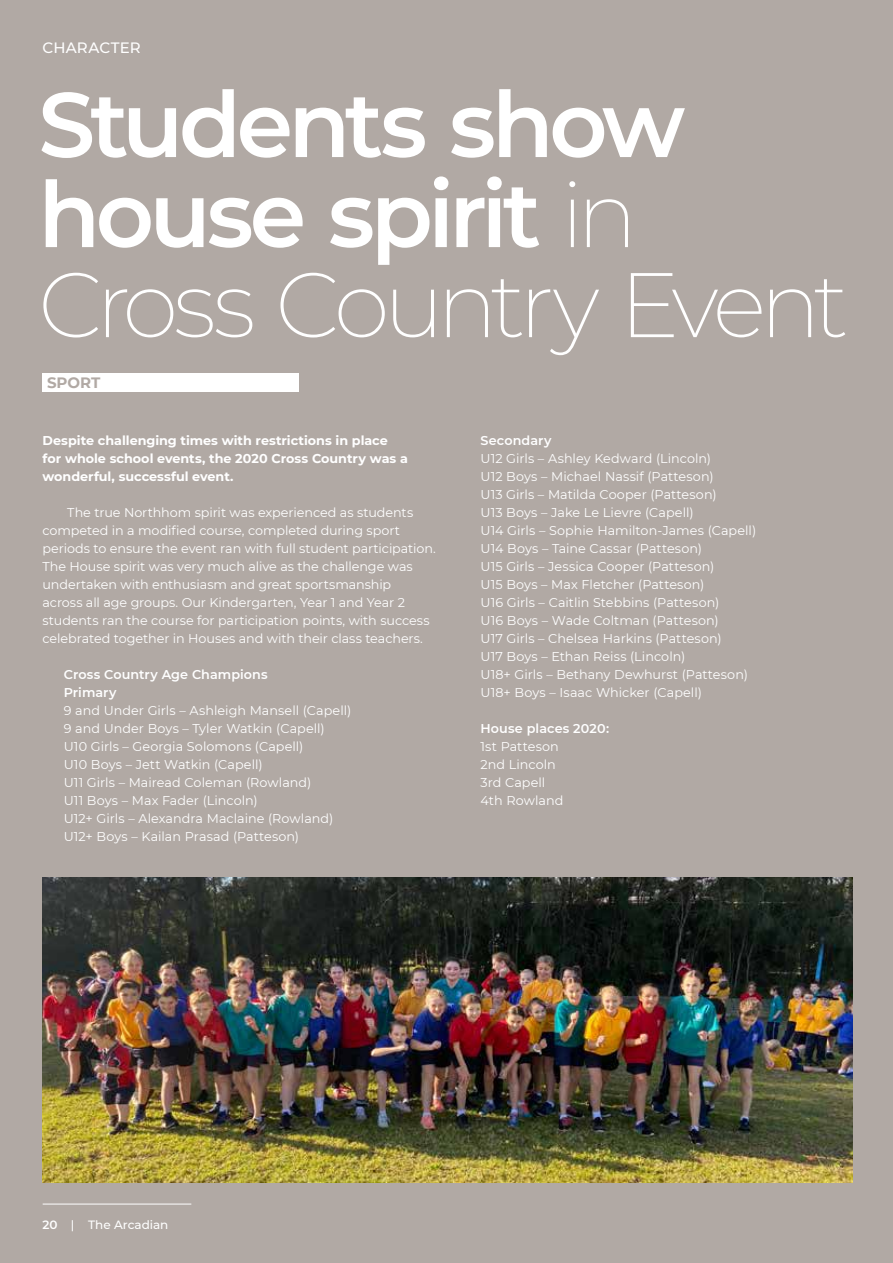
<style>
.page{position:relative;width:893px;height:1263px;background:#b1a9a4}
.page>*{position:absolute;margin:0;border:0;box-sizing:border-box;transform-origin:0 0}
.t1{font:600 91.5px/90px "Montserrat";letter-spacing:-.05em;color:#fff}
.t2{font:500 15px "Montserrat";letter-spacing:.015em;color:#fff}
.t3{font:700 15px "Montserrat";color:#b1a9a4}
.t4{font:12.75px/18px "Montserrat";color:#fff}
.t5{font:700 12.75px/18px "Montserrat";color:#fff}
.t6{font:600 12.75px/18px "Montserrat";letter-spacing:.005em;color:#fff}
.t7{font:500 12px "Montserrat";color:#fff}
.s1{font-weight:200}
.s2{font-weight:600}
</style>
<div class="page">
<img style="left:43px;top:877px;width:809px;height:305px">
<div style="left:43px;top:373px;width:256px;height:18px;background:#fff"></div>
<hr style="left:43px;top:1204px;width:148px;height:1px;background:#fff">
<p class="t2" style="left:43px;top:37px;width:100px">CHARACTER</p>
<h1 class="t1" style="left:38px;top:75px;width:812px">Students show house spirit <span class="s1">in<br>Cross Country Event</span></h1>
<p class="t3" style="left:47px;top:371px;width:55px">SPORT</p>
<p class="t5" style="left:43px;top:431px;width:367px">Despite challenging times with restrictions in place for whole school events, the 2020 Cross Country was a wonderful, successful event.</p>
<p class="t4" style="left:43px;top:503px;width:395px;text-indent:25px">The true Northhom spirit was experienced as students competed in a modified course, completed during sport periods to ensure the event ran with full student participation.<br>The House spirit was very much alive as the challenge was undertaken with enthusiasm and great sportsmanship<br>across all age groups. Our Kindergarten, Year 1 and Year 2 students ran the course for participation points, with success celebrated together in Houses and with their class teachers.</p>
<p class="t6" style="left:64px;top:665px;width:205px">Cross Country Age Champions<br>Primary</p>
<p class="t4" style="left:64px;top:701px;width:289px">9 and Under Girls – Ashleigh Mansell (Capell)<br>9 and Under Boys – Tyler Watkin (Capell)<br>U10 Girls – Georgia Solomons (Capell)<br>U10 Boys – Jett Watkin (Capell)<br>U11 Girls – Mairead Coleman (Rowland)<br>U11 Boys – Max Fader (Lincoln)<br>U12+ Girls – Alexandra Maclaine (Rowland)<br>U12+ Boys – Kailan Prasad (Patteson)</p>
<p class="t6" style="left:480px;top:431px;width:72px">Secondary</p>
<p class="t4" style="left:480px;top:449px;width:277px">U12 Girls – Ashley Kedward (Lincoln)<br>U12 Boys – Michael Nassif (Patteson)<br>U13 Girls – Matilda Cooper (Patteson)<br>U13 Boys – Jake Le Lievre (Capell)<br>U14 Girls – Sophie Hamilton-James (Capell)<br>U14 Boys – Taine Cassar (Patteson)<br>U15 Girls – Jessica Cooper (Patteson)<br>U15 Boys – Max Fletcher (Patteson)<br>U16 Girls – Caitlin Stebbins (Patteson)<br>U16 Boys – Wade Coltman (Patteson)<br>U17 Girls – Chelsea Harkins (Patteson)<br>U17 Boys – Ethan Reiss (Lincoln)<br>U18+ Girls – Bethany Dewhurst (Patteson)<br>U18+ Boys – Isaac Whicker (Capell)</p>
<p class="t6" style="left:480px;top:719px;width:130px">House places 2020:</p>
<p class="t4" style="left:480px;top:737px;width:84px">1st Patteson<br>2nd Lincoln<br>3rd Capell<br>4th Rowland</p>
<p class="t7" style="left:43px;top:1216px;width:127px"><span class="s2">20</span> | The Arcadian</p>
</div>
